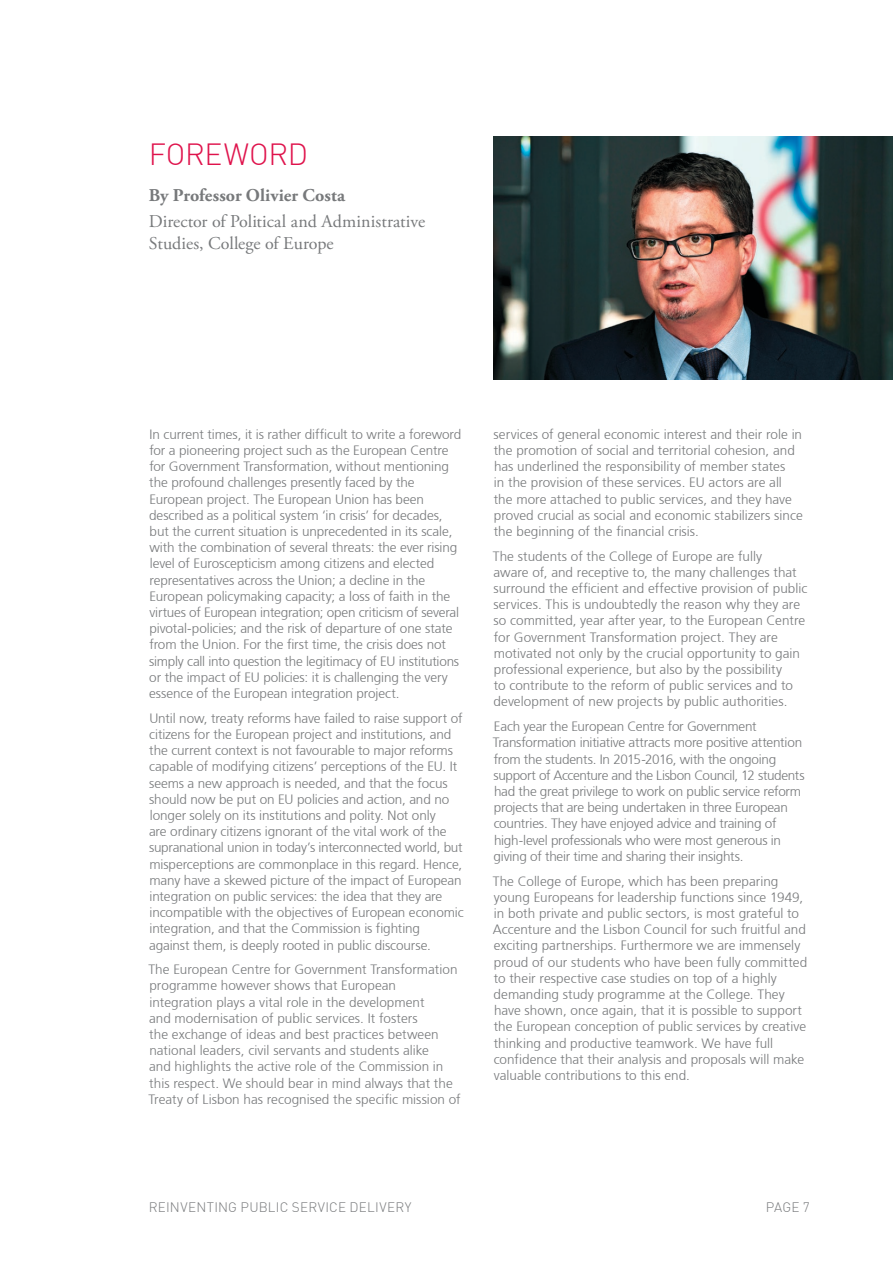
<style>
.page{position:relative;width:893px;height:1263px;background:#fff}
.page>*{position:absolute;margin:0;border:0;box-sizing:border-box;transform-origin:0 0}
.t1{font:300 30px "DIN";letter-spacing:-.01em;color:#df134c}
.t2{font:18px/21.6px "Adobe Garamond Pro";color:#77797b}
.t3{font:700 18px "Adobe Garamond Pro";color:#77797b}
.t4{font:300 13.5px/16.2px "Frutiger 45";letter-spacing:-.005em;color:#77797b}
.t5{font:300 13.5px "DIN";letter-spacing:.015em;color:#77797b}
</style>
<div class="page">
<img style="left:493px;top:136px;width:400px;height:243px">
<h1 class="t1" style="left:149px;top:136px;width:161px">FOREWORD</h1>
<h2 class="t3" style="left:149px;top:185px;width:198px">By Professor Olivier Costa</h2>
<h2 class="t2" style="left:149px;top:211px;width:278px">Director of Political and Administrative<br>Studies, College of Europe</h2>
<p class="t4" style="left:149px;top:426px;width:314px">In current times, it is rather difficult to write a foreword for a pioneering project such as the European Centre for Government Transformation, without mentioning the profound challenges presently faced by the European project. The European Union has been described as a political system ‘in crisis’ for decades, but the current situation is unprecedented in its scale, with the combination of several threats: the ever rising level of Euroscepticism among citizens and elected representatives across the Union; a decline in the European policymaking capacity; a loss of faith in the virtues of European integration; open criticism of several pivotal-policies; and the risk of departure of one state from the Union. For the first time, the crisis does not simply call into question the legitimacy of EU institutions or the impact of EU policies: it is challenging the very essence of the European integration project.</p>
<p class="t4" style="left:149px;top:710px;width:316px">Until now, treaty reforms have failed to raise support of citizens for the European project and institutions, and the current context is not favourable to major reforms capable of modifying citizens’ perceptions of the EU. It seems a new approach is needed, and that the focus should now be put on EU policies and action, and no longer solely on its institutions and polity. Not only<br>are ordinary citizens ignorant of the vital work of the supranational union in today’s interconnected world, but misperceptions are commonplace in this regard. Hence, many have a skewed picture of the impact of European integration on public services: the idea that they are incompatible with the objectives of European economic integration, and that the Commission is fighting<br>against them, is deeply rooted in public discourse.</p>
<p class="t4" style="left:148px;top:962px;width:314px">The European Centre for Government Transformation programme however shows that European integration plays a vital role in the development<br>and modernisation of public services. It fosters<br>the exchange of ideas and best practices between national leaders, civil servants and students alike<br>and highlights the active role of the Commission in this respect. We should bear in mind always that the Treaty of Lisbon has recognised the specific mission of</p>
<p class="t4" style="left:494px;top:426px;width:311px">services of general economic interest and their role in the promotion of social and territorial cohesion, and has underlined the responsibility of member states<br>in the provision of these services. EU actors are all the more attached to public services, and they have proved crucial as social and economic stabilizers since the beginning of the financial crisis.</p>
<p class="t4" style="left:493px;top:548px;width:316px">The students of the College of Europe are fully<br>aware of, and receptive to, the many challenges that surround the efficient and effective provision of public services. This is undoubtedly the reason why they are so committed, year after year, to the European Centre for Government Transformation project. They are motivated not only by the crucial opportunity to gain professional experience, but also by the possibility<br>to contribute to the reform of public services and to development of new projects by public authorities.</p>
<p class="t4" style="left:493px;top:719px;width:313px">Each year the European Centre for Government Transformation initiative attracts more positive attention from the students. In 2015-2016, with the ongoing support of Accenture and the Lisbon Council, 12 students had the great privilege to work on public service reform projects that are being undertaken in three European countries. They have enjoyed advice and training of high-level professionals who were most generous in giving of their time and sharing their insights.</p>
<p class="t4" style="left:493px;top:873px;width:316px">The College of Europe, which has been preparing young Europeans for leadership functions since 1949, in both private and public sectors, is most grateful to Accenture and the Lisbon Council for such fruitful and exciting partnerships. Furthermore we are immensely proud of our students who have been fully committed to their respective case studies on top of a highly demanding study programme at the College. They have shown, once again, that it is possible to support the European conception of public services by creative thinking and productive teamwork. We have full confidence that their analysis and proposals will make valuable contributions to this end.</p>
<p class="t5" style="left:149px;top:1198px;width:264px">REINVENTING PUBLIC SERVICE DELIVERY</p>
<p class="t5" style="left:766px;top:1198px;width:46px">PAGE 7</p>
</div>
